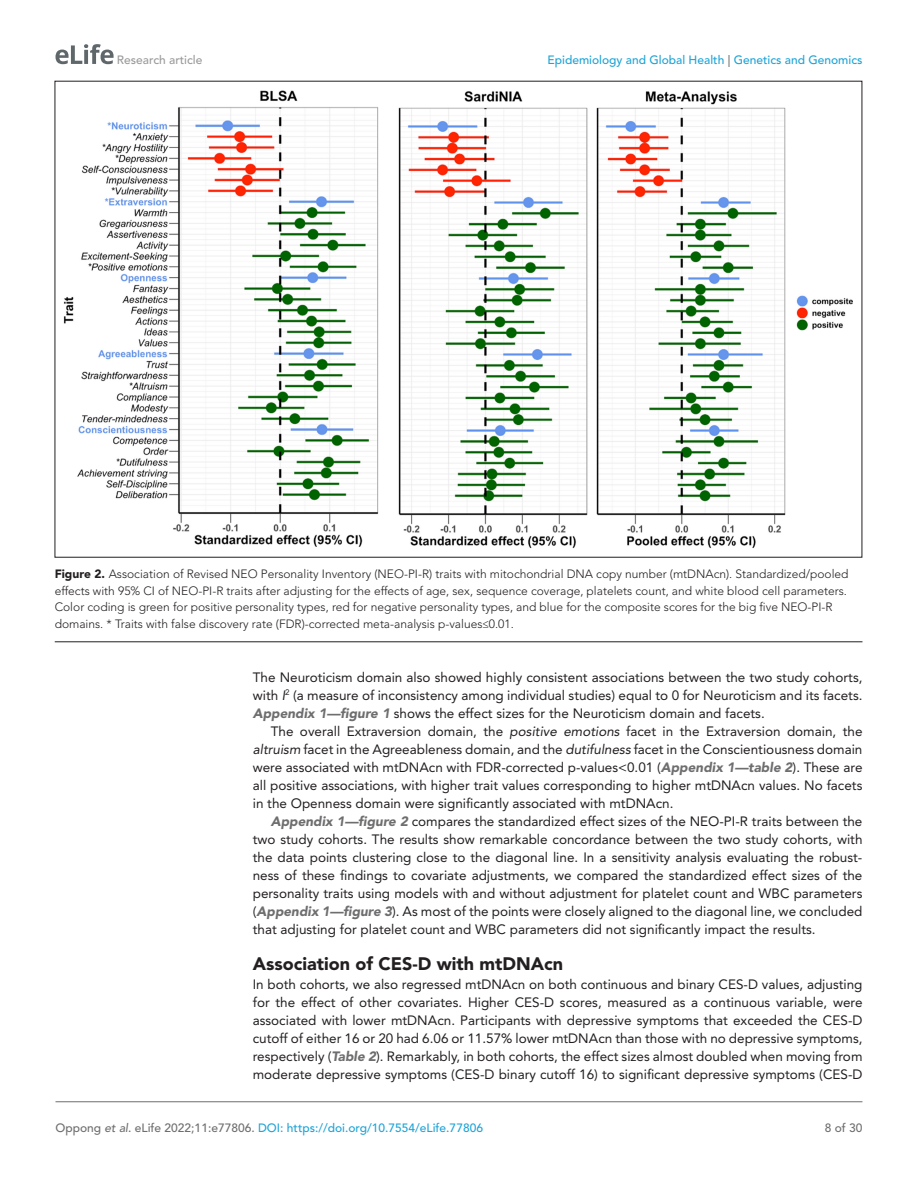
<style>
.page{position:relative;width:918px;height:1188px;background:#fff}
.page>*{position:absolute;margin:0;border:0;box-sizing:border-box;transform-origin:0 0}
.t1{font:900 18px "Avenir LT Std";color:#231f20}
.t2{font:13.5px/18px "Avenir LT Std";color:#231f20;text-align:justify}
.t3{font:300 12px/16.5px "Avenir LT Std";color:#231f20}
.t4{font:500 12px "Avenir LT Std";color:#1ea4d7}
.t5{font:500 12px "Avenir LT Std";color:#9a9a9a}
.t6{font:500 12px "Avenir LT Std";color:#6e6e70}
.s1{color:#6e6e70}
.s2{font-weight:900}
.s3{font-style:italic}
.s4{font-weight:900;font-style:italic;color:#6e6e70}
.s5{font-style:italic;color:#6e6e70}
</style>
<div class="page">
<svg style="left:56px;top:44px;width:58px;height:20px"></svg>
<hr style="left:56px;top:1101px;width:806px;height:1px;background:#6e6e70">
<hr style="left:55px;top:641px;width:807px;height:1px;background:#231f20">
<img style="left:64px;top:90px;width:789px;height:458px">
<p class="t5" style="left:117px;top:53px;width:87px">Research article</p>
<p class="t4" style="left:548px;top:53px;width:316px">Epidemiology and Global Health <span class="s1">|</span> Genetics and Genomics</p>
<p class="t3" style="left:55px;top:566px;width:795px"><span class="s2">Figure 2.</span> Association of Revised NEO Personality Inventory (NEO-PI-R) traits with mitochondrial DNA copy number (mtDNAcn). Standardized/pooled effects with 95% CI of NEO-PI-R traits after adjusting for the effects of age, sex, sequence coverage, platelets count, and white blood cell parameters.<br>Color coding is green for positive personality types, red for negative personality types, and blue for the composite scores for the big five NEO-PI-R domains. * Traits with false discovery rate (FDR)-corrected meta-analysis p-values≤0.01.</p>
<p class="t2" style="left:253px;top:668px;width:611px">The Neuroticism domain also showed highly consistent associations between the two study cohorts, with <span class="s3">I</span><sup>2</sup> (a measure of inconsistency among individual studies) equal to 0 for Neuroticism and its facets.<br><span class="s4">Appendix 1—figure 1</span> shows the effect sizes for the Neuroticism domain and facets.</p>
<p class="t2" style="left:253px;top:722px;width:611px;text-indent:18px">The overall Extraversion domain, the <span class="s3">positive emotions</span> facet in the Extraversion domain, the <span class="s3">altruism</span> facet in the Agreeableness domain, and the <span class="s3">dutifulness</span> facet in the Conscientiousness domain were associated with mtDNAcn with FDR-corrected p-values&lt;0.01 (<span class="s4">Appendix 1—table 2</span>). These are all positive associations, with higher trait values corresponding to higher mtDNAcn values. No facets in the Openness domain were significantly associated with mtDNAcn.</p>
<p class="t2" style="left:253px;top:812px;width:611px;text-indent:18px"><span class="s4">Appendix 1—figure 2</span> compares the standardized effect sizes of the NEO-PI-R traits between the two study cohorts. The results show remarkable concordance between the two study cohorts, with the data points clustering close to the diagonal line. In a sensitivity analysis evaluating the robust&shy;ness of these findings to covariate adjustments, we compared the standardized effect sizes of the personality traits using models with and without adjustment for platelet count and WBC parameters (<span class="s4">Appendix 1—figure 3</span>). As most of the points were closely aligned to the diagonal line, we concluded that adjusting for platelet count and WBC parameters did not significantly impact the results.</p>
<h1 class="t1" style="left:253px;top:953px;width:312px">Association of CES-D with mtDNAcn</h1>
<p class="t2" style="left:253px;top:976px;width:611px">In both cohorts, we also regressed mtDNAcn on both continuous and binary CES-D values, adjusting for the effect of other covariates. Higher CES-D scores, measured as a continuous variable, were associated with lower mtDNAcn. Participants with depressive symptoms that exceeded the CES-D cutoff of either 16 or 20 had 6.06 or 11.57% lower mtDNAcn than those with no depressive symptoms, respectively (<span class="s4">Table 2</span>). Remarkably, in both cohorts, the effect sizes almost doubled when moving from moderate depressive symptoms (CES-D binary cutoff 16) to significant depressive symptoms (CES-D</p>
<p class="t4" style="left:56px;top:1121px;width:429px"><span class="s1">Oppong</span> <span class="s5">et al</span><span class="s1">. eLife 2022;11:e77806.</span> DOI: https://doi.org/10.7554/eLife.77806</p>
<p class="t6" style="left:825px;top:1121px;width:39px">8 of 30</p>
</div>
